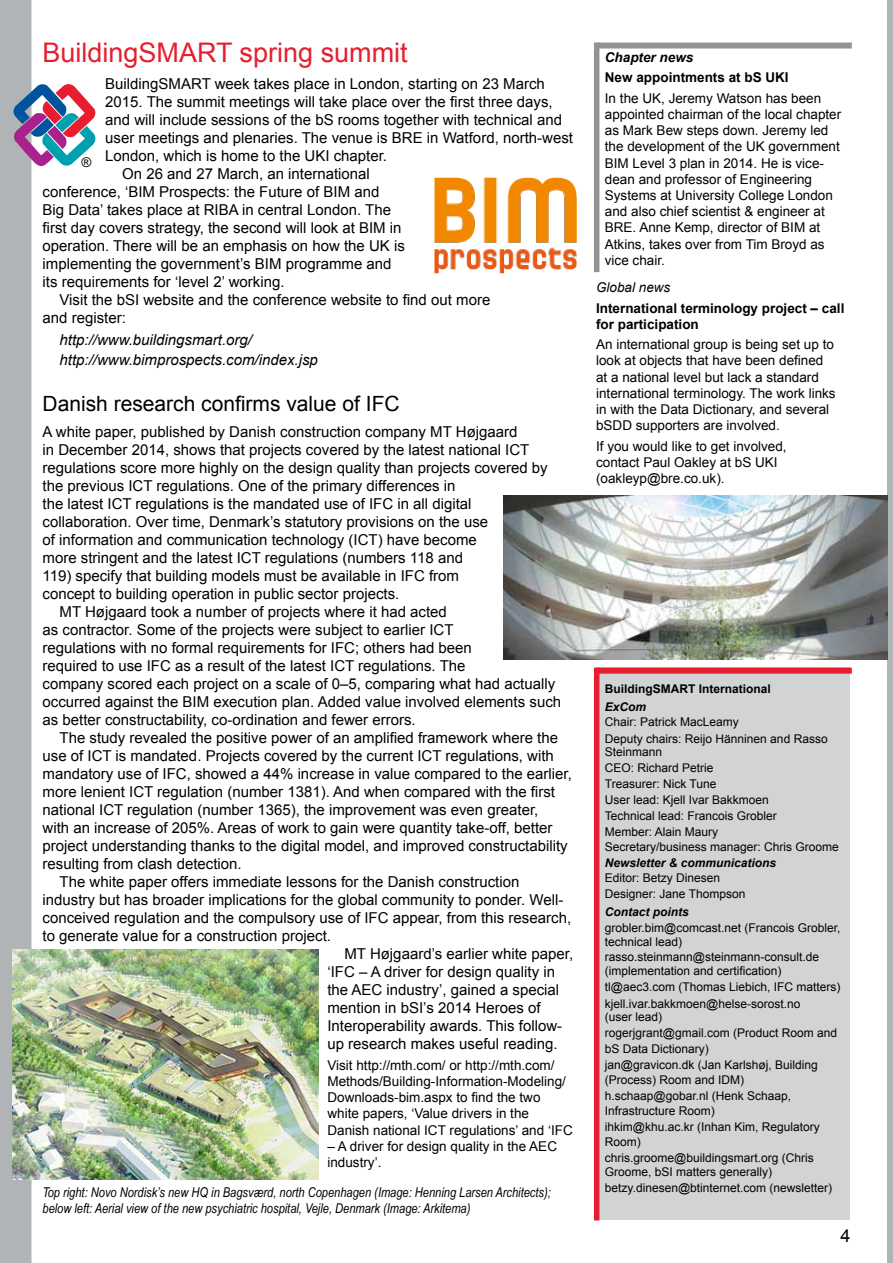
<style>
.page{position:relative;width:893px;height:1263px;background:#fff}
.page>*{position:absolute;margin:0;border:0;box-sizing:border-box;transform-origin:0 0}
.t1{font:27px "Arial";color:#e61e2e}
.t2{font:21px "Arial";color:#000}
.t3{font:18px "Arial";color:#000}
.t4{font:15px "Arial";color:#000}
.t5{font:italic 15px/19.8px "Arial";color:#000}
.t6{font:13.5px/16.2px "Arial";color:#000}
.t7{font:italic 13.5px/16.2px "Arial Narrow";color:#000}
.t8{font:700 13.5px/16.2px "Arial";color:#000}
.t9{font:italic 700 13.5px "Arial";color:#000}
.t10{font:italic 13.5px "Arial";color:#000}
.t11{font:12px/16.5px "Arial";color:#000}
.t12{font:italic 700 12px "Arial";color:#000}
.t13{font:700 12px "Arial";color:#000}
</style>
<div class="page">
<div style="left:0;top:0;width:32px;height:1263px;background:#b1b4b6"></div>
<div style="left:887px;top:0;width:6px;height:1263px;background:#b1b4b6"></div>
<div style="left:596px;top:668px;width:254px;height:552px;background:#d1d3d4"></div>
<div style="left:597px;top:668px;width:255px;height:6px;background:#e61e2e"></div>
<div style="left:594px;top:668px;width:5px;height:552px;background:#e61e2e"></div>
<img style="left:434px;top:178px;width:143px;height:95px">
<div style="left:597px;top:43px;width:255px;height:6px;background:#919396"></div>
<div style="left:594px;top:43px;width:5px;height:229px;background:#919396"></div>
<svg style="left:13px;top:83px;width:83px;height:84px"></svg>
<img style="left:504px;top:495px;width:384px;height:164px">
<img style="left:13px;top:950px;width:306px;height:229px">
<h1 class="t1" style="left:43px;top:35px;width:367px">BuildingSMART spring summit</h1>
<p class="t4" style="left:105px;top:74px;width:441px">BuildingSMART week takes place in London, starting on 23 March</p>
<p class="t4" style="left:105px;top:92px;width:449px">2015. The summit meetings will take place over the first three days,</p>
<p class="t4" style="left:105px;top:110px;width:458px">and will include sessions of the bS rooms together with technical and</p>
<p class="t4" style="left:105px;top:128px;width:469px">user meetings and plenaries. The venue is BRE in Watford, north-west</p>
<p class="t4" style="left:105px;top:146px;width:283px">London, which is home to the UKI chapter.</p>
<p class="t4" style="left:122px;top:164px;width:249px">On 26 and 27 March, an international</p>
<p class="t4" style="left:43px;top:182px;width:338px">conference, ‘BIM Prospects: the Future of BIM and</p>
<p class="t4" style="left:43px;top:200px;width:350px">Big Data’ takes place at RIBA in central London. The</p>
<p class="t4" style="left:43px;top:218px;width:361px">first day covers strategy, the second will look at BIM in</p>
<p class="t4" style="left:43px;top:236px;width:364px">operation. There will be an emphasis on how the UK is</p>
<p class="t4" style="left:43px;top:254px;width:351px">implementing the government’s BIM programme and</p>
<p class="t4" style="left:43px;top:272px;width:244px">its requirements for ‘level 2’ working.</p>
<p class="t4" style="left:60px;top:290px;width:432px">Visit the bSI website and the conference website to find out more</p>
<p class="t4" style="left:43px;top:308px;width:85px">and register:</p>
<p class="t5" style="left:60px;top:330px;width:260px">http://www.buildingsmart.org/ http://www.bimprospects.com/index.jsp</p>
<h2 class="t2" style="left:43px;top:390px;width:359px">Danish research confirms value of IFC</h2>
<p class="t4" style="left:43px;top:422px;width:476px">A white paper, published by Danish construction company MT Højgaard</p>
<p class="t4" style="left:43px;top:440px;width:488px">in December 2014, shows that projects covered by the latest national ICT</p>
<p class="t4" style="left:43px;top:458px;width:507px">regulations score more highly on the design quality than projects covered by</p>
<p class="t4" style="left:43px;top:476px;width:414px">the previous ICT regulations. One of the primary differences in</p>
<p class="t4" style="left:43px;top:494px;width:431px">the latest ICT regulations is the mandated use of IFC in all digital</p>
<p class="t4" style="left:43px;top:512px;width:447px">collaboration. Over time, Denmark’s statutory provisions on the use</p>
<p class="t4" style="left:43px;top:530px;width:436px">of information and communication technology (ICT) have become</p>
<p class="t4" style="left:43px;top:548px;width:422px">more stringent and the latest ICT regulations (numbers 118 and</p>
<p class="t4" style="left:43px;top:566px;width:418px">119) specify that building models must be available in IFC from</p>
<p class="t4" style="left:43px;top:584px;width:358px">concept to building operation in public sector projects.</p>
<p class="t4" style="left:60px;top:602px;width:389px">MT Højgaard took a number of projects where it had acted</p>
<p class="t4" style="left:43px;top:620px;width:413px">as contractor. Some of the projects were subject to earlier ICT</p>
<p class="t4" style="left:43px;top:638px;width:431px">regulations with no formal requirements for IFC; others had been</p>
<p class="t4" style="left:43px;top:656px;width:424px">required to use IFC as a result of the latest ICT regulations. The</p>
<p class="t4" style="left:43px;top:674px;width:514px">company scored each project on a scale of 0–5, comparing what had actually</p>
<p class="t4" style="left:43px;top:692px;width:520px">occurred against the BIM execution plan. Added value involved elements such</p>
<p class="t4" style="left:43px;top:710px;width:375px">as better constructability, co-ordination and fewer errors.</p>
<p class="t4" style="left:60px;top:728px;width:500px">The study revealed the positive power of an amplified framework where the</p>
<p class="t4" style="left:43px;top:746px;width:513px">use of ICT is mandated. Projects covered by the current ICT regulations, with</p>
<p class="t4" style="left:43px;top:764px;width:531px">mandatory use of IFC, showed a 44% increase in value compared to the earlier,</p>
<p class="t4" style="left:43px;top:782px;width:514px">more lenient ICT regulation (number 1381). And when compared with the first</p>
<p class="t4" style="left:43px;top:800px;width:497px">national ICT regulation (number 1365), the improvement was even greater,</p>
<p class="t4" style="left:43px;top:818px;width:512px">with an increase of 205%. Areas of work to gain were quantity take-off, better</p>
<p class="t4" style="left:43px;top:836px;width:527px">project understanding thanks to the digital model, and improved constructability</p>
<p class="t4" style="left:43px;top:854px;width:201px">resulting from clash detection.</p>
<p class="t4" style="left:60px;top:872px;width:461px">The white paper offers immediate lessons for the Danish construction</p>
<p class="t4" style="left:43px;top:890px;width:522px">industry but has broader implications for the global community to ponder. Well-</p>
<p class="t4" style="left:43px;top:908px;width:530px">conceived regulation and the compulsory use of IFC appear, from this research,</p>
<p class="t4" style="left:43px;top:926px;width:290px">to generate value for a construction project.</p>
<p class="t4" style="left:344px;top:944px;width:230px">MT Højgaard’s earlier white paper,</p>
<p class="t4" style="left:327px;top:962px;width:229px">‘IFC – A driver for design quality in</p>
<p class="t4" style="left:327px;top:980px;width:233px">the AEC industry’, gained a special</p>
<p class="t4" style="left:327px;top:998px;width:215px">mention in bSI’s 2014 Heroes of</p>
<p class="t4" style="left:327px;top:1016px;width:236px">Interoperability awards. This follow-</p>
<p class="t4" style="left:327px;top:1034px;width:232px">up research makes useful reading.</p>
<p class="t6" style="left:327px;top:1057px;width:247px">Visit http://mth.com/ or http://mth.com/ Methods/Building-Information-Modeling/ Downloads-bim.aspx to find the two white papers, ‘Value drivers in the Danish national ICT regulations’ and ‘IFC</p>
<p class="t6" style="left:327px;top:1138px;width:231px">– A driver for design quality in the AEC industry’.</p>
<p class="t7" style="left:43px;top:1184px;width:510px">Top right: Novo Nordisk’s new HQ in Bagsværd, north Copenhagen (Image: Henning Larsen Architects); below left: Aerial view of the new psychiatric hospital, Vejle, Denmark (Image: Arkitema)</p>
<p class="t6" style="left:82px;top:155px;width:11px">®</p>
<p class="t9" style="left:605px;top:48px;width:90px">Chapter news</p>
<p class="t8" style="left:605px;top:70px;width:185px">New appointments at bS UKI</p>
<p class="t6" style="left:605px;top:90px;width:238px">In the UK, Jeremy Watson has been appointed chairman of the local chapter as Mark Bew steps down. Jeremy led the development of the UK government BIM Level 3 plan in 2014. He is vice&shy;dean and professor of Engineering Systems at University College London and also chief scientist &amp; engineer at BRE. Anne Kemp, director of BIM at Atkins, takes over from Tim Broyd as vice chair.</p>
<p class="t10" style="left:596px;top:279px;width:76px">Global news</p>
<p class="t8" style="left:596px;top:300px;width:250px">International terminology project – call for participation</p>
<p class="t6" style="left:596px;top:336px;width:241px">An international group is being set up to look at objects that have been defined at a national level but lack a standard international terminology. The work links in with the Data Dictionary, and several bSDD supporters are involved.</p>
<p class="t6" style="left:596px;top:438px;width:192px">If you would like to get involved, contact Paul Oakley at bS UKI (oakleyp@bre.co.uk).</p>
<p class="t13" style="left:605px;top:681px;width:168px">BuildingSMART International</p>
<p class="t12" style="left:605px;top:699px;width:43px">ExCom</p>
<p class="t11" style="left:605px;top:714px;width:224px">Chair: Patrick MacLeamy<br>Deputy chairs: Reijo Hänninen and Rasso</p>
<p class="t11" style="left:605px;top:744px;width:236px;line-height:15.8px">Steinmann<br>CEO: Richard Petrie<br>Treasurer: Nick Tune<br>User lead: Kjell Ivar Bakkmoen<br>Technical lead: Francois Grobler<br>Member: Alain Maury<br>Secretary/business manager: Chris Groome</p>
<p class="t12" style="left:605px;top:854px;width:173px">Newsletter &amp; communications</p>
<p class="t11" style="left:605px;top:870px;width:142px;line-height:15.6px">Editor: Betzy Dinesen<br>Designer: Jane Thompson</p>
<p class="t12" style="left:605px;top:903px;width:85px">Contact points</p>
<p class="t11" style="left:605px;top:921px;width:237px;line-height:13.5px">grobler.bim@comcast.net (Francois Grobler, technical lead)</p>
<p class="t11" style="left:605px;top:950px;width:216px;line-height:13.5px">rasso.steinmann@steinmann-consult.de (implementation and certification)</p>
<p class="t11" style="left:605px;top:979px;width:237px">tl@aec3.com (Thomas Liebich, IFC matters) kjell.ivar.bakkmoen@helse-sorost.no</p>
<p class="t11" style="left:605px;top:1009px;width:234px;line-height:15.9px">(user lead)<br>rogerjgrant@gmail.com (Product Room and bS Data Dictionary)<br>jan@gravicon.dk (Jan Karlshøj, Building</p>
<p class="t11" style="left:605px;top:1071px;width:188px">(Process) Room and IDM) h.schaap@gobar.nl (Henk Schaap,</p>
<p class="t11" style="left:605px;top:1102px;width:216px">Infrastructure Room)<br>ihkim@khu.ac.kr (Inhan Kim, Regulatory</p>
<p class="t11" style="left:605px;top:1133px;width:210px">Room) chris.groome@buildingsmart.org (Chris</p>
<p class="t11" style="left:605px;top:1163px;width:229px">Groome, bSI matters generally) betzy.dinesen@btinternet.com (newsletter)</p>
<p class="t3" style="left:840px;top:1224px;width:12px">4</p>
</div>
